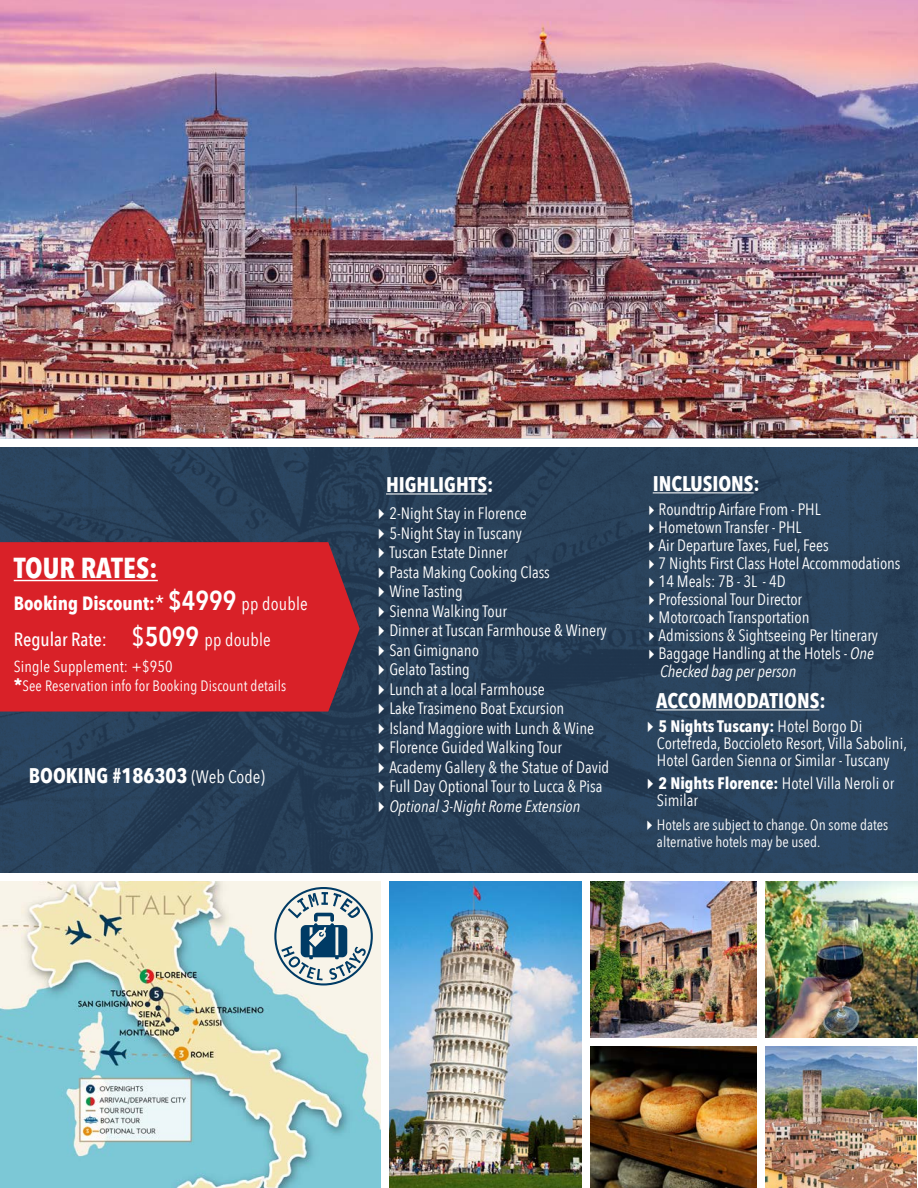
<style>
.page{position:relative;width:918px;height:1188px;background:#fff}
.page>*{position:absolute;margin:0;border:0;box-sizing:border-box;transform-origin:0 0}
.Calibri_Body{font:700 28.65px "Avenir Next Condensed";color:#fff}
.Calibri_Body_-_Bold{font:700 21px "Avenir Next Condensed";color:#fff}
.Calibri_Body-2{font:700 19.05px "Avenir Next Condensed";color:#fff}
.Calibri_Body-3{font:500 19.05px "Avenir Next Condensed";color:#fff}
.t1{font:16.5px/17.2px "Avenir Next Condensed";color:#fff}
.t2{font:italic 16.5px "Avenir Next Condensed";color:#fff}
.Avenir_Body{font:15.9px "Avenir Next Condensed";letter-spacing:.01em;color:#fff}
.Avenir_Body-2{font:15px/17.2px "Avenir Next Condensed";color:#fff}
.s1{font-weight:500;font-size:21px}
.s2{font-weight:600;font-size:27.3px}
.s3{font-weight:400;font-size:18px}
.s4{font-size:27.3px}
.s5{font-weight:700;font-size:18px}
.s6{font-style:italic}
.s7{font-weight:700}
</style>
<div class="page">
<img style="left:0;top:447px;width:918px;height:426px">
<div style="left:0;top:542px;width:360px;height:170px;background:#d92128"></div>
<hr style="left:14px;top:580px;width:144px;height:1px;background:#fff">
<img style="left:0;top:0;width:918px;height:438px">
<img style="left:0;top:881px;width:381px;height:307px">
<img style="left:917px;top:0;width:1px;height:169px">
<hr style="left:386px;top:493px;width:101px;height:2px;background:#fff">
<hr style="left:653px;top:492px;width:101px;height:1px;background:#fff">
<hr style="left:656px;top:709px;width:163px;height:1px;background:#fff">
<div style="left:274px;top:887px;width:99px;height:99px;border:2px solid #003e6f;border-radius:50%"></div>
<svg style="left:281px;top:892px;width:85px;height:88px;background:#a9b9bf"></svg>
<img style="left:766px;top:881px;width:152px;height:157px">
<img style="left:590px;top:881px;width:167px;height:157px">
<img style="left:590px;top:1047px;width:167px;height:141px">
<img style="left:390px;top:881px;width:191px;height:307px">
<img style="left:766px;top:1047px;width:151px;height:141px">
<svg style="left:648px;top:721px;width:5px;height:11px"></svg>
<svg style="left:648px;top:778px;width:5px;height:11px"></svg>
<svg style="left:648px;top:820px;width:4px;height:10px"></svg>
<svg style="left:379px;top:509px;width:5px;height:10px"></svg>
<svg style="left:379px;top:528px;width:5px;height:11px"></svg>
<svg style="left:379px;top:548px;width:5px;height:10px"></svg>
<svg style="left:379px;top:567px;width:5px;height:11px"></svg>
<svg style="left:379px;top:587px;width:5px;height:10px"></svg>
<svg style="left:379px;top:606px;width:5px;height:11px"></svg>
<svg style="left:379px;top:626px;width:5px;height:10px"></svg>
<svg style="left:379px;top:645px;width:5px;height:11px"></svg>
<svg style="left:379px;top:665px;width:5px;height:10px"></svg>
<svg style="left:379px;top:684px;width:5px;height:11px"></svg>
<svg style="left:379px;top:704px;width:5px;height:10px"></svg>
<svg style="left:379px;top:723px;width:5px;height:11px"></svg>
<svg style="left:379px;top:743px;width:5px;height:10px"></svg>
<svg style="left:379px;top:762px;width:5px;height:11px"></svg>
<svg style="left:379px;top:782px;width:5px;height:10px"></svg>
<svg style="left:379px;top:801px;width:5px;height:11px"></svg>
<svg style="left:649px;top:505px;width:5px;height:10px"></svg>
<svg style="left:649px;top:523px;width:5px;height:10px"></svg>
<svg style="left:649px;top:541px;width:5px;height:10px"></svg>
<svg style="left:649px;top:559px;width:5px;height:10px"></svg>
<svg style="left:649px;top:577px;width:5px;height:10px"></svg>
<svg style="left:649px;top:595px;width:5px;height:10px"></svg>
<svg style="left:649px;top:613px;width:5px;height:10px"></svg>
<svg style="left:649px;top:631px;width:5px;height:10px"></svg>
<svg style="left:649px;top:649px;width:5px;height:10px"></svg>
<p class="Calibri_Body" style="left:14px;top:550px;width:146px">TOUR RATES:</p>
<p class="Calibri_Body-2" style="left:14px;top:591px;width:296px">Booking Discount:<span class="s1">*</span> <span class="s2">$4999</span> <span class="s3">pp double</span></p>
<p class="Calibri_Body-3" style="left:14px;top:628px;width:259px">Regular Rate: <span class="s4">$</span><span class="s2">5099</span> <span class="s3">pp double</span></p>
<p class="Avenir_Body" style="left:14px;top:652px;width:160px">Single Supplement: +$950</p>
<p class="Avenir_Body-2" style="left:14px;top:677px;width:274px"><span class="s5">*</span>See Reservation info for Booking Discount details</p>
<p class="Calibri_Body_-_Bold" style="left:29px;top:763px;width:238px">BOOKING #186303 <span class="s3">(Web Code)</span></p>
<p class="Calibri_Body_-_Bold" style="left:386px;top:472px;width:109px">HIGHLIGHTS:</p>
<p class="Calibri_Body_-_Bold" style="left:653px;top:471px;width:109px">INCLUSIONS:</p>
<p class="t1" style="left:389px;top:504px;width:139px">2-Night Stay in Florence</p>
<p class="t1" style="left:389px;top:523px;width:134px">5-Night Stay in Tuscany</p>
<p class="t1" style="left:389px;top:543px;width:120px">Tuscan Estate Dinner</p>
<p class="t1" style="left:389px;top:562px;width:162px">Pasta Making Cooking Class</p>
<p class="t1" style="left:389px;top:582px;width:75px">Wine Tasting</p>
<p class="t1" style="left:389px;top:601px;width:119px">Sienna Walking Tour</p>
<p class="t1" style="left:389px;top:621px;width:219px">Dinner at Tuscan Farmhouse &amp; Winery</p>
<p class="t1" style="left:389px;top:640px;width:91px">San Gimignano</p>
<p class="t1" style="left:389px;top:660px;width:82px">Gelato Tasting</p>
<p class="t1" style="left:389px;top:679px;width:157px">Lunch at a local Farmhouse</p>
<p class="t1" style="left:389px;top:699px;width:177px">Lake Trasimeno Boat Excursion</p>
<p class="t1" style="left:389px;top:718px;width:206px">Island Maggiore with Lunch &amp; Wine</p>
<p class="t1" style="left:389px;top:738px;width:174px">Florence Guided Walking Tour</p>
<p class="t1" style="left:389px;top:757px;width:222px">Academy Gallery &amp; the Statue of David</p>
<p class="t1" style="left:389px;top:777px;width:215px">Full Day Optional Tour to Lucca &amp; Pisa</p>
<p class="t2" style="left:389px;top:796px;width:193px">Optional 3-Night Rome Extension</p>
<p class="t1" style="left:659px;top:500px;width:163px">Roundtrip Airfare From - PHL</p>
<p class="t1" style="left:659px;top:518px;width:144px">Hometown Transfer - PHL</p>
<p class="t1" style="left:659px;top:536px;width:172px">Air Departure Taxes, Fuel, Fees</p>
<p class="t1" style="left:659px;top:554px;width:243px">7 Nights First Class Hotel Accommodations</p>
<p class="t1" style="left:659px;top:572px;width:129px">14 Meals: 7B - 3L - 4D</p>
<p class="t1" style="left:659px;top:590px;width:145px">Professional Tour Director</p>
<p class="t1" style="left:659px;top:608px;width:152px">Motorcoach Transportation</p>
<p class="t1" style="left:659px;top:626px;width:221px">Admissions &amp; Sightseeing Per Itinerary</p>
<p class="t1" style="left:659px;top:643px;width:217px;line-height:18px">Baggage Handling at the Hotels - <span class="s6">One<br>Checked bag per person</span></p>
<p class="Calibri_Body_-_Bold" style="left:656px;top:688px;width:171px">ACCOMMODATIONS:</p>
<p class="t1" style="left:657px;top:716px;width:251px"><span class="s7">5 Nights Tuscany:</span> Hotel Borgo Di<br>Cortefreda, Boccioleto Resort, Villa Sabolini,<br>Hotel Garden Sienna or Similar - Tuscany</p>
<p class="t1" style="left:657px;top:773px;width:239px"><span class="s7">2 Nights Florence:</span> Hotel Villa Neroli or<br>Similar</p>
<p class="Avenir_Body-2" style="left:657px;top:815px;width:233px">Hotels are subject to change. On some dates alternative hotels may be used.</p>
</div>
